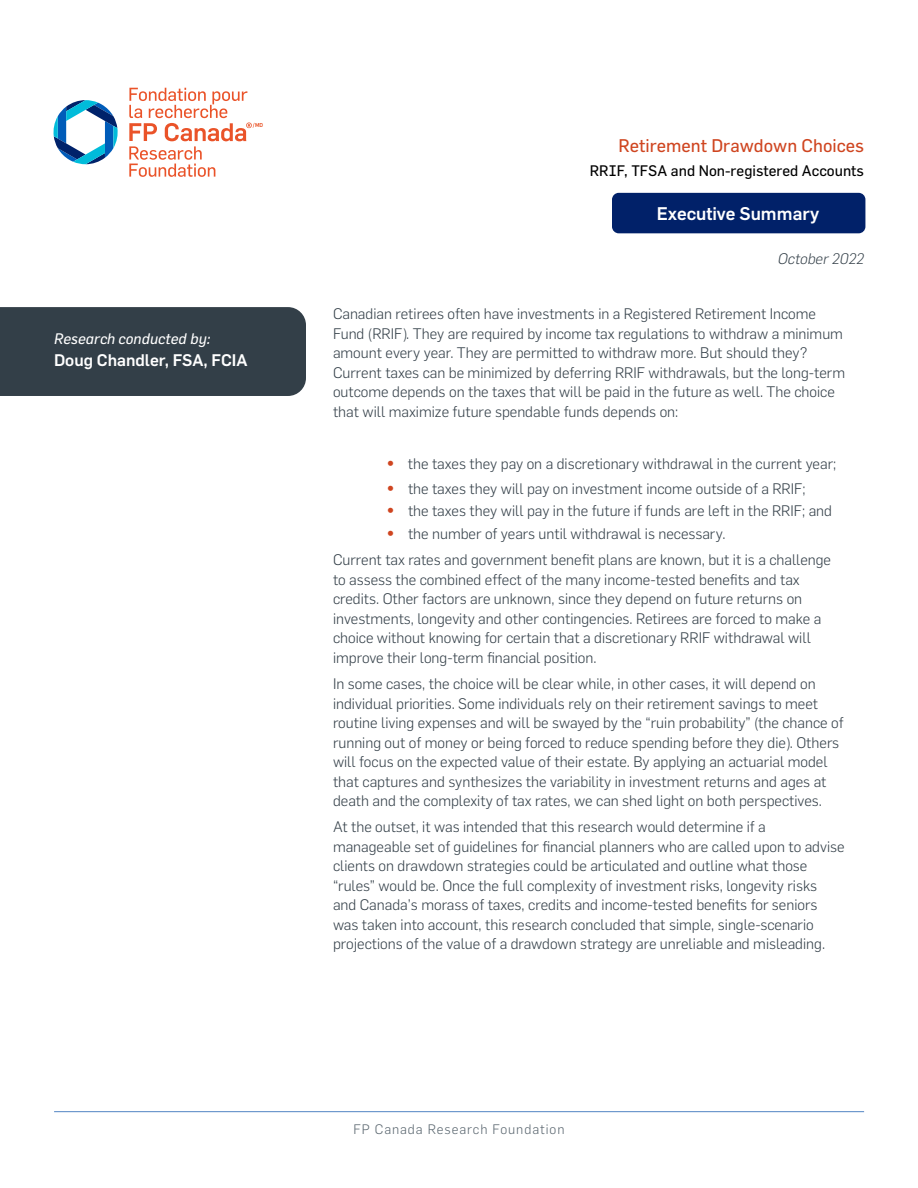
<style>
.page{position:relative;width:918px;height:1188px;background:#fff}
.page>*{position:absolute;margin:0;border:0;box-sizing:border-box;transform-origin:0 0}
.t1{font:18px "Flama";color:#cf4520}
.t2{font:500 18px "Flama";color:#fff}
.t3{font:500 16.5px "Flama";color:#fff}
.t4{font:300 15px/19.5px "Flama";color:#333f48}
.t5{font:15px "Flama";color:#000}
.t6{font:italic 15px "Flama";color:#fff}
.t7{font:italic 300 15px "Flama";color:#333f48}
.t8{font:300 13.5px "Flama";letter-spacing:.07em;color:#5b6770}
.t9{font:500 5.55px "Flama";color:#e95427;scale:.95 1}
.s1{font-size:27px;color:#cf4520}
</style>
<div class="page">
<hr style="left:54px;top:1111px;width:810px;height:1px;background:#6592ca">
<div style="left:0;top:307px;width:306px;height:89px;background:#333f48"></div>
<svg style="left:54px;top:100px;width:64px;height:64px"></svg>
<svg style="left:129px;top:88px;width:126px;height:89px"></svg>
<div style="left:612px;top:193px;width:253px;height:40px;background:#012169;border-radius:7px"></div>
<p class="t9" style="left:255px;top:121px;width:10px">MD</p>
<p class="t6" style="left:54px;top:329px;width:158px">Research conducted by:</p>
<p class="t3" style="left:54px;top:348px;width:195px">Doug Chandler, FSA, FCIA</p>
<p class="t1" style="left:618px;top:135px;width:247px">Retirement Drawdown Choices</p>
<p class="t5" style="left:590px;top:162px;width:276px">RRIF, TFSA and Non-registered Accounts</p>
<p class="t2" style="left:657px;top:200px;width:164px">Executive Summary</p>
<p class="t7" style="left:778px;top:247px;width:88px">October 2022</p>
<p class="t4" style="left:333px;top:303px;width:514px">Canadian retirees often have investments in a Registered Retirement Income Fund (RRIF). They are required by income tax regulations to withdraw a minimum amount every year. They are permitted to withdraw more. But should they?<br>Current taxes can be minimized by deferring RRIF withdrawals, but the long-term outcome depends on the taxes that will be paid in the future as well. The choice that will maximize future spendable funds depends on:</p>
<p class="t4" style="left:386px;top:453px;width:452px"><span class="s1">•</span> the taxes they pay on a discretionary withdrawal in the current year;</p>
<p class="t4" style="left:386px;top:478px;width:422px"><span class="s1">•</span> the taxes they will pay on investment income outside of a RRIF;</p>
<p class="t4" style="left:386px;top:500px;width:448px"><span class="s1">•</span> the taxes they will pay in the future if funds are left in the RRIF; and</p>
<p class="t4" style="left:333px;top:520px;width:500px;line-height:26.2px;text-indent:52px"><span class="s1">•</span> the number of years until withdrawal is necessary.<br>Current tax rates and government benefit plans are known, but it is a challenge</p>
<p class="t4" style="left:333px;top:569px;width:490px">to assess the combined effect of the many income-tested benefits and tax credits. Other factors are unknown, since they depend on future returns on investments, longevity and other contingencies. Retirees are forced to make a choice without knowing for certain that a discretionary RRIF withdrawal will improve their long-term financial position.</p>
<p class="t4" style="left:333px;top:673px;width:512px">In some cases, the choice will be clear while, in other cases, it will depend on individual priorities. Some individuals rely on their retirement savings to meet routine living expenses and will be swayed by the “ruin probability” (the chance of running out of money or being forced to reduce spending before they die). Others will focus on the expected value of their estate. By applying an actuarial model that captures and synthesizes the variability in investment returns and ages at death and the complexity of tax rates, we can shed light on both perspectives.</p>
<p class="t4" style="left:333px;top:816px;width:513px">At the outset, it was intended that this research would determine if a manageable set of guidelines for financial planners who are called upon to advise clients on drawdown strategies could be articulated and outline what those “rules” would be. Once the full complexity of investment risks, longevity risks<br>and Canada’s morass of taxes, credits and income-tested benefits for seniors was taken into account, this research concluded that simple, single-scenario projections of the value of a drawdown strategy are unreliable and misleading.</p>
<p class="t8" style="left:353px;top:1119px;width:213px">FP Canada Research Foundation</p>
</div>
